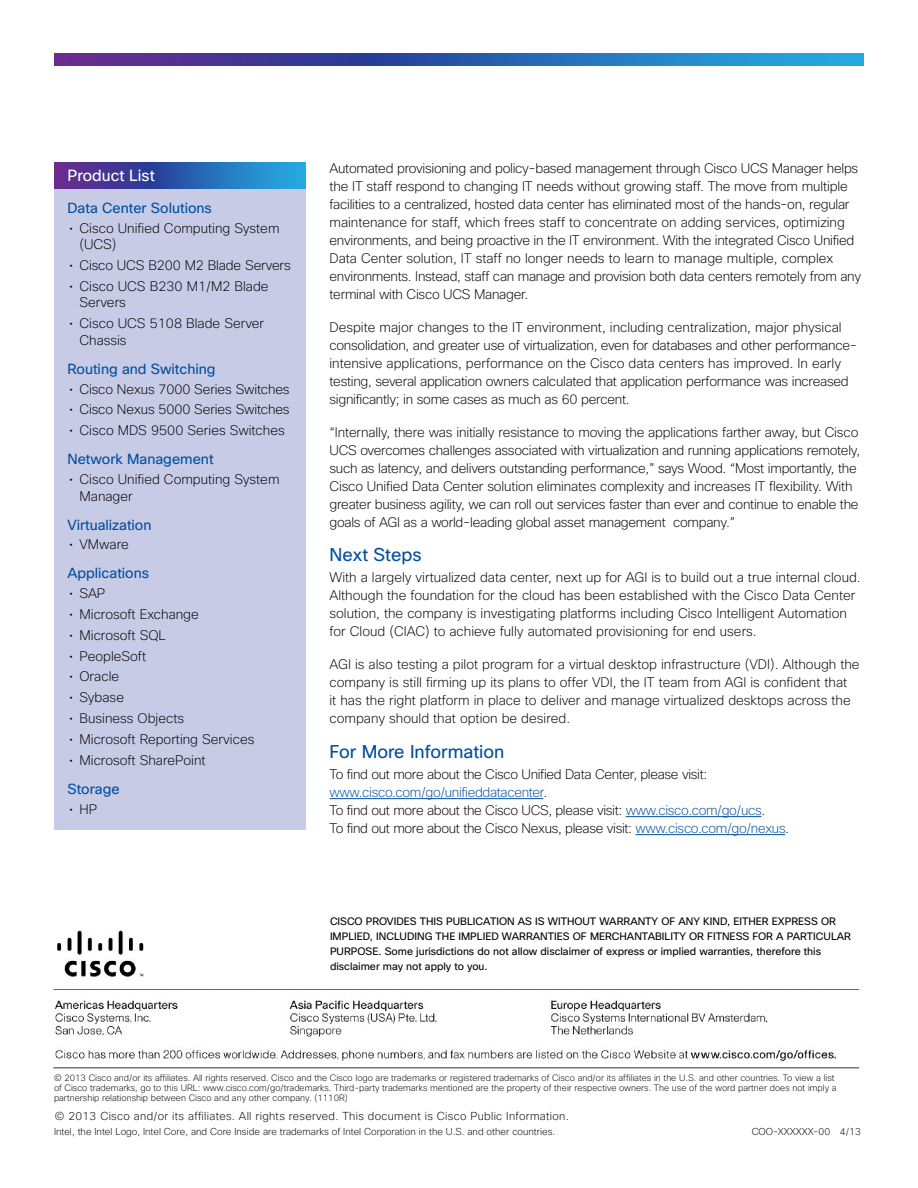
<style>
.page{position:relative;width:918px;height:1188px;background:#fff}
.page>*{position:absolute;margin:0;border:0;box-sizing:border-box;transform-origin:0 0}
.Subhead_1{font:18px "Cisco Sans";color:#024f9f}
.SidebarTitle{font:15.75px "Cisco Sans";color:#fff}
.SidebarHead{font:14.25px "Cisco Sans";color:#024f9f}
.Body_1{font:200 13.5px/18px "Cisco Sans";letter-spacing:-.01em;color:#000}
.Folio{font:200 11.25px "Cisco Sans";letter-spacing:.025em;color:#000}
.Mouse_type{font:10.5px/15px "Cisco Sans";color:#000}
.t1{font:200 9.75px "Cisco Sans";color:#000}
.t2{font:200 9px/9.8px "Cisco Sans";color:#000}
.s1{color:#024f9f}
</style>
<div class="page">
<svg style="left:54px;top:53px;width:810px;height:12px;background:#345eae"></svg>
<img style="left:53px;top:930px;width:807px;height:139px">
<hr style="left:329px;top:798px;width:214px;height:1px;background:#024f9f">
<hr style="left:626px;top:816px;width:135px;height:1px;background:#024f9f">
<hr style="left:635px;top:834px;width:150px;height:1px;background:#024f9f">
<div style="left:54px;top:188px;width:252px;height:641px;background:#c7cbe6"></div>
<svg style="left:54px;top:162px;width:252px;height:26px;background:#345eae"></svg>
<p class="SidebarTitle" style="left:68px;top:166px;width:89px">Product List</p>
<p class="SidebarHead" style="left:68px;top:199px;width:146px">Data Center Solutions</p>
<p class="Body_1" style="left:80px;top:220px;width:202px;line-height:16.5px;text-indent:-10px">• Cisco Unified Computing System (UCS)</p>
<p class="Body_1" style="left:69px;top:256px;width:223px">• Cisco UCS B200 M2 Blade Servers</p>
<p class="Body_1" style="left:80px;top:278px;width:191px;line-height:16.5px;text-indent:-10px">• Cisco UCS B230 M1/M2 Blade<br>Servers</p>
<p class="Body_1" style="left:80px;top:315px;width:186px;line-height:16.5px;text-indent:-10px">• Cisco UCS 5108 Blade Server<br>Chassis</p>
<p class="SidebarHead" style="left:68px;top:360px;width:150px">Routing and Switching</p>
<p class="Body_1" style="left:69px;top:380px;width:222px">• Cisco Nexus 7000 Series Switches</p>
<p class="Body_1" style="left:69px;top:401px;width:222px">• Cisco Nexus 5000 Series Switches</p>
<p class="Body_1" style="left:69px;top:421px;width:217px">• Cisco MDS 9500 Series Switches</p>
<p class="SidebarHead" style="left:68px;top:450px;width:148px">Network Management</p>
<p class="Body_1" style="left:80px;top:471px;width:202px;line-height:16.5px;text-indent:-10px">• Cisco Unified Computing System<br>Manager</p>
<p class="SidebarHead" style="left:68px;top:516px;width:86px">Virtualization</p>
<p class="Body_1" style="left:69px;top:536px;width:61px">• VMware</p>
<p class="SidebarHead" style="left:68px;top:564px;width:83px">Applications</p>
<p class="Body_1" style="left:69px;top:584px;width:38px">• SAP</p>
<p class="Body_1" style="left:69px;top:605px;width:131px">• Microsoft Exchange</p>
<p class="Body_1" style="left:69px;top:626px;width:99px">• Microsoft SQL</p>
<p class="Body_1" style="left:69px;top:647px;width:79px">• PeopleSoft</p>
<p class="Body_1" style="left:69px;top:668px;width:52px">• Oracle</p>
<p class="Body_1" style="left:69px;top:688px;width:57px">• Sybase</p>
<p class="Body_1" style="left:69px;top:709px;width:117px">• Business Objects</p>
<p class="Body_1" style="left:69px;top:730px;width:187px">• Microsoft Reporting Services</p>
<p class="Body_1" style="left:69px;top:751px;width:138px">• Microsoft SharePoint</p>
<p class="SidebarHead" style="left:68px;top:780px;width:54px">Storage</p>
<p class="Body_1" style="left:69px;top:800px;width:30px">• HP</p>
<p class="Body_1" style="left:329px;top:159px;width:533px">Automated provisioning and policy-based management through Cisco UCS Manager helps the IT staff respond to changing IT needs without growing staff. The move from multiple facilities to a centralized, hosted data center has eliminated most of the hands-on, regular maintenance for staff, which frees staff to concentrate on adding services, optimizing environments, and being proactive in the IT environment. With the integrated Cisco Unified Data Center solution, IT staff no longer needs to learn to manage multiple, complex environments. Instead, staff can manage and provision both data centers remotely from any terminal with Cisco UCS Manager.</p>
<p class="Body_1" style="left:329px;top:318px;width:529px">Despite major changes to the IT environment, including centralization, major physical consolidation, and greater use of virtualization, even for databases and other performance&shy;intensive applications, performance on the Cisco data centers has improved. In early testing, several application owners calculated that application performance was increased significantly; in some cases as much as 60 percent.</p>
<p class="Body_1" style="left:329px;top:423px;width:532px">“Internally, there was initially resistance to moving the applications farther away, but Cisco UCS overcomes challenges associated with virtualization and running applications remotely, such as latency, and delivers outstanding performance,” says Wood. “Most importantly, the Cisco Unified Data Center solution eliminates complexity and increases IT flexibility. With greater business agility, we can roll out services faster than ever and continue to enable the goals of AGI as a world-leading global asset management company.”</p>
<p class="Subhead_1" style="left:329px;top:543px;width:94px">Next Steps</p>
<p class="Body_1" style="left:329px;top:569px;width:533px">With a largely virtualized data center, next up for AGI is to build out a true internal cloud.<br>Although the foundation for the cloud has been established with the Cisco Data Center solution, the company is investigating platforms including Cisco Intelligent Automation for Cloud (CIAC) to achieve fully automated provisioning for end users.</p>
<p class="Body_1" style="left:329px;top:656px;width:532px">AGI is also testing a pilot program for a virtual desktop infrastructure (VDI). Although the company is still firming up its plans to offer VDI, the IT team from AGI is confident that<br>it has the right platform in place to deliver and manage virtualized desktops across the company should that option be desired.</p>
<p class="Subhead_1" style="left:329px;top:740px;width:176px">For More Information</p>
<p class="Body_1" style="left:329px;top:765px;width:461px">To find out more about the Cisco Unified Data Center, please visit: <span class="s1">www.cisco.com/go/unifieddatacenter</span>.<br>To find out more about the Cisco UCS, please visit: <span class="s1">www.cisco.com/go/ucs</span>.<br>To find out more about the Cisco Nexus, please visit: <span class="s1">www.cisco.com/go/nexus</span>.</p>
<p class="Mouse_type" style="left:330px;top:914px;width:523px">CISCO PROVIDES THIS PUBLICATION AS IS WITHOUT WARRANTY OF ANY KIND, EITHER EXPRESS OR IMPLIED, INCLUDING THE IMPLIED WARRANTIES OF MERCHANTABILITY OR FITNESS FOR A PARTICULAR PURPOSE. Some jurisdictions do not allow disclaimer of express or implied warranties, therefore this disclaimer may not apply to you.</p>
<p class="t2" style="left:54px;top:1073px;width:784px">© 2013 Cisco and/or its affiliates. All rights reserved. Cisco and the Cisco logo are trademarks or registered trademarks of Cisco and/or its affiliates in the U.S. and other countries. To view a list of Cisco trademarks, go to this URL: www.cisco.com/go/trademarks. Third-party trademarks mentioned are the property of their respective owners. The use of the word partner does not imply a partnership relationship between Cisco and any other company. (1110R)</p>
<p class="Folio" style="left:55px;top:1109px;width:515px">© 2013 Cisco and/or its affiliates. All rights reserved. This document is Cisco Public Information.</p>
<p class="t1" style="left:54px;top:1125px;width:503px">Intel, the Intel Logo, Intel Core, and Core Inside are trademarks of Intel Corporation in the U.S. and other countries.</p>
<p class="t1" style="left:752px;top:1125px;width:111px">COO-XXXXXX-00 4/13</p>
</div>
